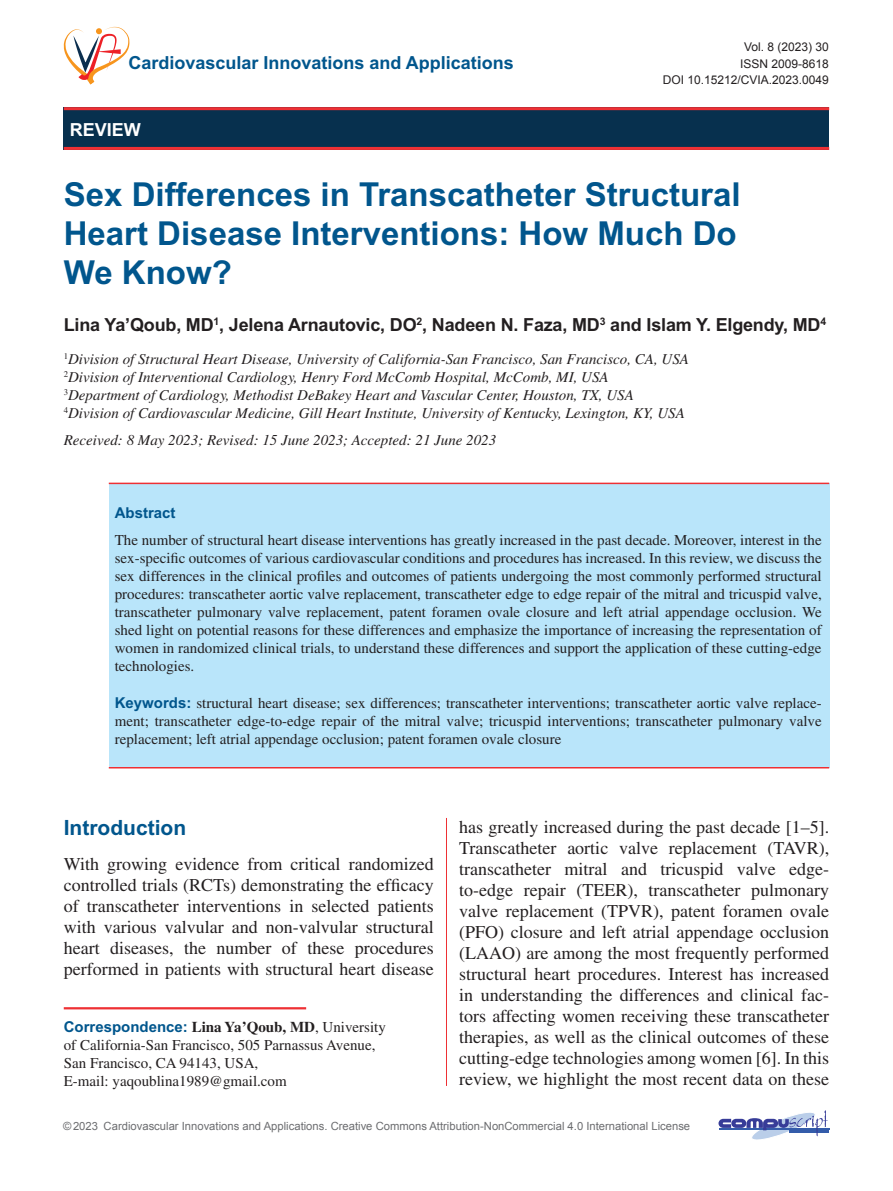
<style>
.page{position:relative;width:893px;height:1191px;background:#fff}
.page>*{position:absolute;margin:0;border:0;box-sizing:border-box;transform-origin:0 0}
.t1{font:700 33px/39px "Arial";color:#01568d;text-align:justify}
.t2{font:700 21px "Arial";color:#01568d}
.t3{font:18px/21px "Times";color:#231f20;text-align:justify}
.t4{font:700 18px "Arial";letter-spacing:-.01em;color:#231f20}
.t5{font:700 18px "Arial";color:#01568d}
.t6{font:700 18px "Arial";color:#fff}
.t7{font:15px/18px "Times";color:#231f20;text-align:justify}
.t8{font:italic 15px/18px "Times";color:#231f20}
.t9{font:700 15px "Arial";color:#01568d}
.t10{font:12px/16.5px "Arial";color:#231f20;text-align:right}
.t11{font:11.25px "Arial";color:#6c6d70}
.s1{font-family:"Arial";font-weight:700;color:#01568d}
.s2{font-family:"Times";color:#231f20}
.s3{font-family:"Times";font-weight:400;color:#231f20}
</style>
<div class="page">
<svg style="left:64px;top:27px;width:65px;height:57px"></svg>
<div style="left:789px;top:1128px;width:40px;height:5px;background:#345caa"></div>
<svg style="left:718px;top:1110px;width:110px;height:30px"></svg>
<hr style="left:446px;top:818px;width:1px;height:268px;background:#ee3034">
<div style="left:64px;top:108px;width:765px;height:42px;background:#07304e"></div>
<hr style="left:64px;top:107px;width:765px;height:3px;background:#ee3034">
<hr style="left:64px;top:147px;width:765px;height:3px;background:#ee3034">
<div style="left:109px;top:483px;width:720px;height:284px;background:#b9e5fa"></div>
<hr style="left:109px;top:482px;width:720px;height:2px;background:#ee3034">
<hr style="left:109px;top:767px;width:720px;height:1px;background:#ee3034">
<hr style="left:64px;top:1007px;width:242px;height:2px;background:#ee3034">
<p class="t5" style="left:128px;top:53px;width:387px">Cardiovascular Innovations and Applications</p>
<p class="t6" style="left:70px;top:119px;width:73px">REVIEW</p>
<p class="t10" style="left:663px;top:39px;width:168px">Vol. 8 (2023) 30<br>ISSN 2009-8618<br>DOI 10.15212/CVIA.2023.0049</p>
<h1 class="t1" style="left:64px;top:175px;width:678px">Sex Differences in Transcatheter Structural Heart Disease Interventions: How Much Do We Know?</h1>
<p class="t4" style="left:64px;top:314px;width:764px">Lina Ya’Qoub, MD<sup>1</sup>, Jelena Arnautovic, DO<sup>2</sup>, Nadeen N. Faza, MD<sup>3</sup> and Islam Y. Elgendy, MD<sup>4</sup></p>
<p class="t8" style="left:64px;top:350px;width:627px"><sup>1</sup>Division of Structural Heart Disease, University of California-San Francisco, San Francisco, CA, USA <sup>2</sup>Division of Interventional Cardiology, Henry Ford McComb Hospital, McComb, MI, USA<br><sup>3</sup>Department of Cardiology, Methodist DeBakey Heart and Vascular Center, Houston, TX, USA <sup>4</sup>Division of Cardiovascular Medicine, Gill Heart Institute, University of Kentucky, Lexington, KY, USA</p>
<p class="t8" style="left:64px;top:431px;width:434px">Received: 8 May 2023; Revised: 15 June 2023; Accepted: 21 June 2023</p>
<p class="t9" style="left:115px;top:504px;width:62px">Abstract</p>
<p class="t7" style="left:115px;top:531px;width:708px">The number of structural heart disease interventions has greatly increased in the past decade. Moreover, interest in the sex-specific outcomes of various cardiovascular conditions and procedures has increased. In this review, we discuss the sex differences in the clinical profiles and outcomes of patients undergoing the most commonly performed structural procedures: transcatheter aortic valve replacement, transcatheter edge to edge repair of the mitral and tricuspid valve, transcatheter pulmonary valve replacement, patent foramen ovale closure and left atrial appendage occlusion. We shed light on potential reasons for these differences and emphasize the importance of increasing the representation of women in randomized clinical trials, to understand these differences and support the application of these cutting-edge technologies.</p>
<p class="t7" style="left:115px;top:694px;width:708px"><span class="s1">Keywords:</span> structural heart disease; sex differences; transcatheter interventions; transcatheter aortic valve replace&shy;ment; transcatheter edge-to-edge repair of the mitral valve; tricuspid interventions; transcatheter pulmonary valve replacement; left atrial appendage occlusion; patent foramen ovale closure</p>
<h2 class="t2" style="left:64px;top:816px;width:124px">Introduction</h2>
<p class="t3" style="left:64px;top:853px;width:371px">With growing evidence from critical randomized controlled trials (RCTs) demonstrating the efficacy of transcatheter interventions in selected patients with various valvular and non-valvular structural heart diseases, the number of these procedures performed in patients with structural heart disease</p>
<p class="t9" style="left:64px;top:1018px;width:324px">Correspondence: <span class="s2">Lina Ya’Qoub, MD</span><span class="s3">, University</span></p>
<p class="t7" style="left:64px;top:1035px;width:313px;text-align:left">of California-San Francisco, 505 Parnassus Avenue,<br>San Francisco, CA 94143, USA,<br>E-mail: yaqoublina1989@gmail.com</p>
<p class="t3" style="left:459px;top:816px;width:371px">has greatly increased during the past decade [1–5].<br>Transcatheter aortic valve replacement (TAVR), transcatheter mitral and tricuspid valve edge&shy;to-edge repair (TEER), transcatheter pulmonary valve replacement (TPVR), patent foramen ovale (PFO) closure and left atrial appendage occlusion (LAAO) are among the most frequently performed structural heart procedures. Interest has increased in understanding the differences and clinical fac&shy;tors affecting women receiving these transcatheter therapies, as well as the clinical outcomes of these cutting-edge technologies among women [6]. In this review, we highlight the most recent data on these</p>
<p class="t11" style="left:63px;top:1118px;width:628px">©2023 Cardiovascular Innovations and Applications. Creative Commons Attribution-NonCommercial 4.0 International License</p>
</div>
